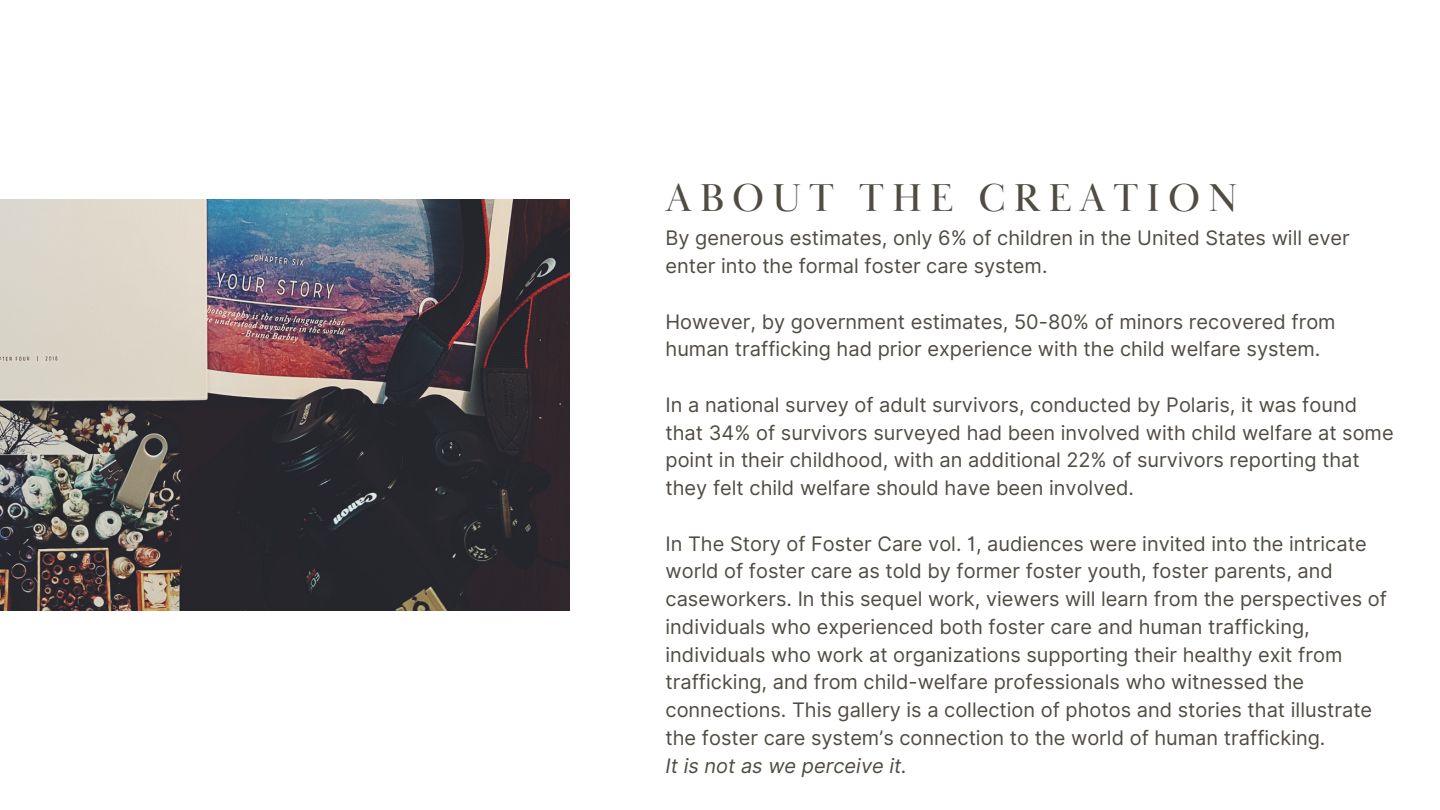
<style>
.page{position:relative;width:1440px;height:810px;background:#fff}
.page>*{position:absolute;margin:0;border:0;box-sizing:border-box;transform-origin:0 0}
.t1{font:40px "Baskerville Display PT";letter-spacing:.2em;color:#504c44}
.t2{font:20px/27.8px "Inter";color:#504c44}
.t3{font:italic 20px "Inter";color:#504c44}
</style>
<div class="page">
<img style="left:0;top:199px;width:569px;height:412px">
<h1 class="t1" style="left:666px;top:173px;width:574px">ABOUT THE CREATION</h1>
<p class="t2" style="left:666px;top:224px;width:686px">By generous estimates, only 6% of children in the United States will ever enter into the formal foster care system.</p>
<p class="t2" style="left:666px;top:307px;width:672px">However, by government estimates, 50-80% of minors recovered from human trafficking had prior experience with the child welfare system.</p>
<p class="t2" style="left:666px;top:391px;width:730px">In a national survey of adult survivors, conducted by Polaris, it was found that 34% of survivors surveyed had been involved with child welfare at some point in their childhood, with an additional 22% of survivors reporting that they felt child welfare should have been involved.</p>
<p class="t2" style="left:666px;top:529px;width:723px">In The Story of Foster Care vol. 1, audiences were invited into the intricate world of foster care as told by former foster youth, foster parents, and caseworkers. In this sequel work, viewers will learn from the perspectives of individuals who experienced both foster care and human trafficking, individuals who work at organizations supporting their healthy exit from trafficking, and from child-welfare professionals who witnessed the connections. This gallery is a collection of photos and stories that illustrate the foster care system’s connection to the world of human trafficking.</p>
<p class="t3" style="left:666px;top:753px;width:243px">It is not as we perceive it.</p>
</div>
